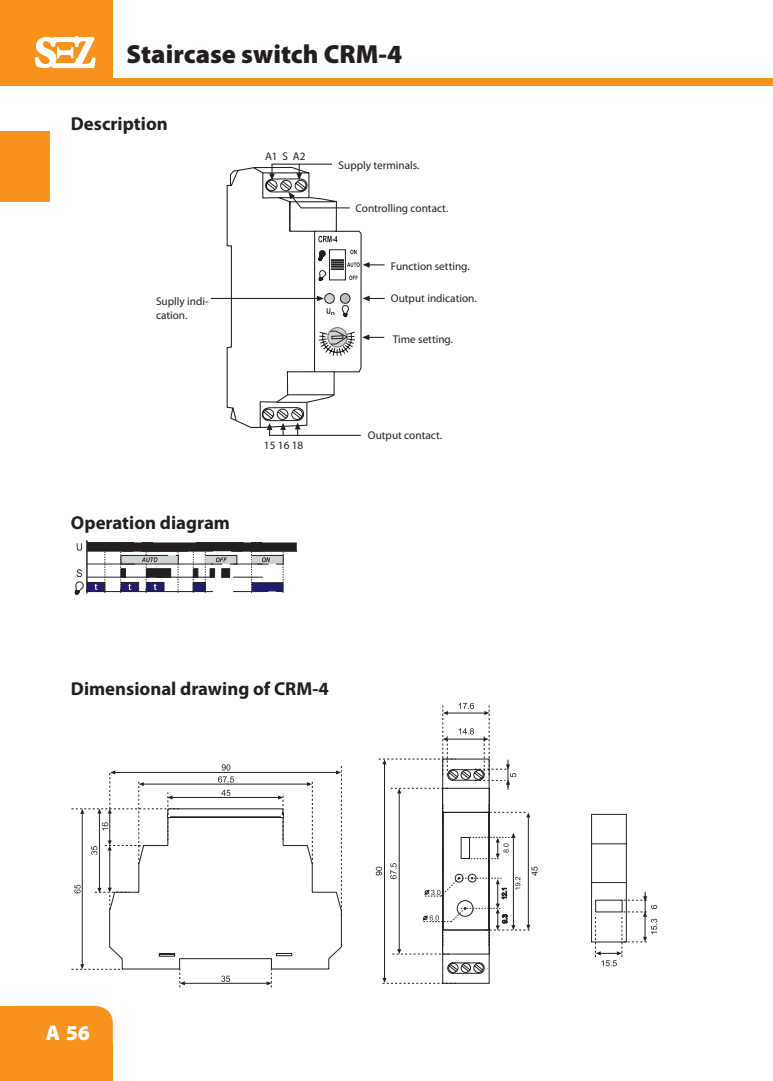
<style>
.page{position:relative;width:773px;height:1081px;background:#fff}
.page>*{position:absolute;margin:0;border:0;box-sizing:border-box;transform-origin:0 0}
.t1{font:900 26.25px "Myriad Pro";color:#231f20}
.t2{font:900 21.25px "Myriad Pro";color:#fff}
.t3{font:700 18.75px "Myriad Pro";color:#231f20}
.t4{font:11.25px/13.5px "Myriad Pro";color:#231f20}
</style>
<div class="page">
<div style="left:0;top:78px;width:772px;height:7px;background:#f7931d"></div>
<div style="left:0;top:1006px;width:113px;height:75px;background:#f7931d"></div>
<div style="left:79px;top:1044px;width:34px;height:37px;background:#f7931d"></div>
<div style="left:0;top:1044px;width:33px;height:37px;background:#f7931d"></div>
<div style="left:0;top:1006px;width:33px;height:36px;background:#f7931d"></div>
<div style="left:0;top:131px;width:50px;height:71px;background:#f7931d"></div>
<div style="left:0;top:0;width:112px;height:82px;background:#f7931d"></div>
<svg style="left:35px;top:36px;width:61px;height:32px"></svg>
<hr style="left:211px;top:298px;width:106px;height:1px;background:#231f20">
<svg style="left:226px;top:172px;width:6px;height:248px"></svg>
<svg style="left:232px;top:163px;width:100px;height:265px"></svg>
<svg style="left:262px;top:164px;width:123px;height:272px"></svg>
<hr style="left:82px;top:813px;width:1px;height:151px;background:#231f20">
<hr style="left:99px;top:813px;width:1px;height:75px;background:#231f20">
<hr style="left:172px;top:797px;width:106px;height:1px;background:#231f20">
<hr style="left:184px;top:983px;width:83px;height:1px;background:#231f20">
<hr style="left:143px;top:784px;width:164px;height:1px;background:#231f20">
<hr style="left:115px;top:772px;width:221px;height:1px;background:#231f20">
<svg style="left:221px;top:790px;width:9px;height:6px"></svg>
<svg style="left:218px;top:776px;width:16px;height:6px"></svg>
<svg style="left:222px;top:764px;width:8px;height:6px"></svg>
<svg style="left:221px;top:975px;width:9px;height:7px"></svg>
<svg style="left:71px;top:964px;width:37px;height:6px"></svg>
<svg style="left:179px;top:970px;width:6px;height:17px"></svg>
<svg style="left:266px;top:970px;width:6px;height:17px"></svg>
<svg style="left:336px;top:765px;width:6px;height:41px"></svg>
<svg style="left:307px;top:781px;width:6px;height:27px"></svg>
<svg style="left:109px;top:808px;width:233px;height:162px"></svg>
<svg style="left:278px;top:793px;width:6px;height:47px"></svg>
<svg style="left:74px;top:885px;width:7px;height:8px"></svg>
<svg style="left:71px;top:770px;width:109px;height:94px"></svg>
<svg style="left:95px;top:887px;width:35px;height:22px"></svg>
<svg style="left:591px;top:813px;width:66px;height:153px"></svg>
<svg style="left:376px;top:703px;width:161px;height:281px"></svg>
<svg style="left:74px;top:540px;width:224px;height:55px"></svg>
<h1 class="t1" style="left:127px;top:39px;width:277px">Staircase switch CRM-4</h1>
<h3 class="t3" style="left:71px;top:112px;width:98px">Description</h3>
<p class="t4" style="left:156px;top:295px;width:54px">Suplly indi&shy;cation.</p>
<h3 class="t3" style="left:71px;top:510px;width:161px">Operation diagram</h3>
<p class="t4" style="left:265px;top:149px;width:42px">A1 S A2</p>
<p class="t4" style="left:338px;top:158px;width:82px">Supply terminals.</p>
<p class="t4" style="left:355px;top:201px;width:94px">Controlling contact.</p>
<p class="t4" style="left:391px;top:259px;width:80px">Function setting.</p>
<p class="t4" style="left:391px;top:291px;width:87px">Output indication.</p>
<p class="t4" style="left:392px;top:332px;width:62px">Time setting.</p>
<p class="t4" style="left:264px;top:439px;width:41px">15 16 18</p>
<p class="t4" style="left:368px;top:428px;width:76px">Output contact.</p>
<h3 class="t3" style="left:71px;top:676px;width:259px">Dimensional drawing of CRM-4</h3>
<h2 class="t2" style="left:46px;top:1020px;width:46px">A 56</h2>
</div>
